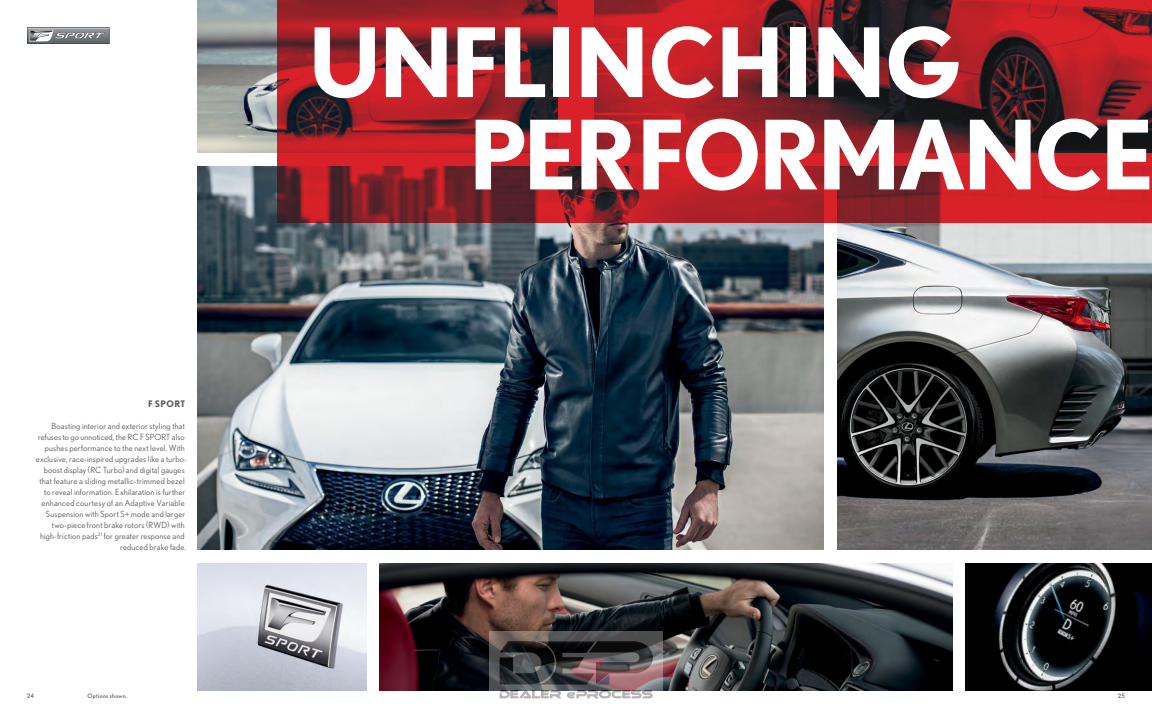
<style>
.page{position:relative;width:1152px;height:720px;background:#fff}
.page>*{position:absolute;margin:0;border:0;box-sizing:border-box;transform-origin:0 0}
.t1{font:700 95.5px "Nobel";letter-spacing:-.035em;color:#fff}
._1c__Caption_Headlin{font:700 9px "Nobel";letter-spacing:.05em;color:#58595b}
._1d__Body_copy{font:8.5px/11px "Nobel";letter-spacing:.02em;color:#58595b;text-align:right}
._1e__Cutline{font:6px "Nobel";letter-spacing:.05em;color:#58595b}
.s1{font-size:8px}
</style>
<div class="page">
<img style="left:198px;top:563px;width:168px;height:128px">
<img style="left:380px;top:563px;width:572px;height:128px">
<img style="left:198px;top:166px;width:626px;height:384px">
<img style="left:198px;top:0;width:80px;height:153px">
<img style="left:838px;top:223px;width:314px;height:327px">
<img style="left:966px;top:563px;width:186px;height:128px">
<svg style="left:27px;top:27px;width:83px;height:17px"></svg>
<svg style="left:278px;top:0;width:874px;height:223px;background:#942026"></svg>
<img style="left:490px;top:631px;width:172px;height:68px">
<p class="_1c__Caption_Headlin" style="left:148px;top:398px;width:38px">F SPORT</p>
<p class="_1d__Body_copy" style="left:36px;top:420px;width:153px">Boasting interior and exterior styling that refuses to go unnoticed, the RC F SPORT also pushes performance to the next level. With exclusive, race-inspired upgrades like a turbo&shy;boost display <span class="s1">(</span>RC Turbo<span class="s1">)</span> and digital gauges that feature a sliding metallic-trimmed bezel to reveal information. Exhilaration is further enhanced courtesy of an Adaptive Variable Suspension with Sport S+ mode and larger two-piece front brake rotors <span class="s1">(</span>RWD<span class="s1">)</span> with high-friction pads<sup>21</sup> for greater response and reduced brake fade.</p>
<p class="_1e__Cutline" style="left:27px;top:692px;width:8px">24</p>
<p class="_1e__Cutline" style="left:87px;top:692px;width:41px">Options shown.</p>
<p class="t1" style="left:310px;top:6px;width:653px">UNFLINCHING</p>
<p class="t1" style="left:468px;top:98px;width:688px">PERFORMANCE</p>
<p class="_1e__Cutline" style="left:1118px;top:692px;width:9px">25</p>
</div>
